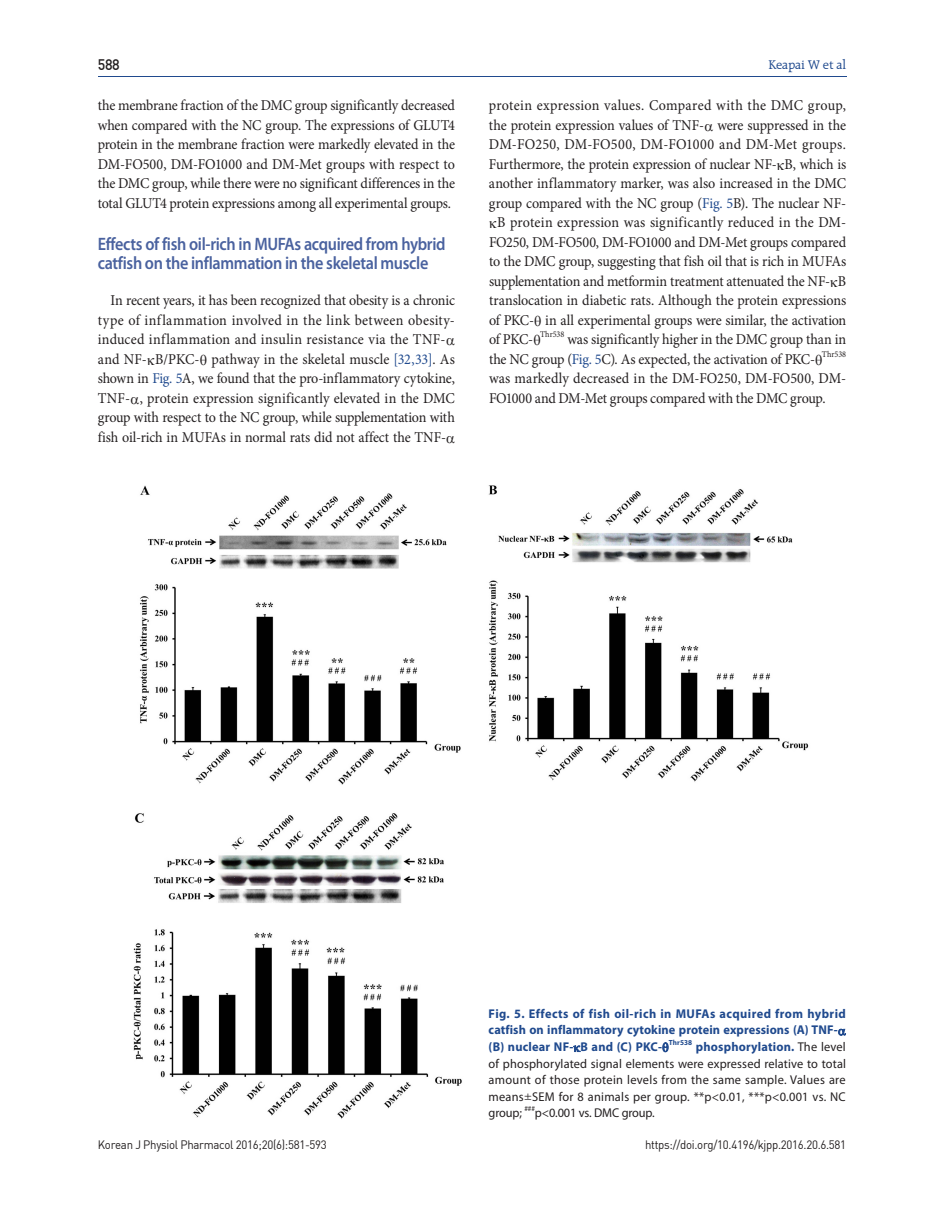
<style>
.page{position:relative;width:944px;height:1217px;background:#fff}
.page>*{position:absolute;margin:0;border:0;box-sizing:border-box;transform-origin:0 0}
.t1{font:600 18px/19.5px "Myriad Pro";letter-spacing:-.02em;color:#4a629f;scale:.9 1}
.t2{font:15px/19.5px "Minion Pro";letter-spacing:-.005em;color:#231f20;scale:.94 1}
.t3{font:15px "Minion Pro";letter-spacing:.015em;color:#231f20;scale:.94 1}
.t4{font:15px "Minion Pro";letter-spacing:-.025em;color:#231f20;scale:.94 1}
.t5{font:15px "Dinmed";color:#231f20;scale:.95 1}
.t6{font:13.5px "Raleigh BT";letter-spacing:-.01em;color:#204a8e}
.t7{font:12.75px/16.5px "Myriad Pro";letter-spacing:.02em;color:#231f20;text-align:justify}
.t8{font:700 12.75px/16.5px "Myriad Pro";letter-spacing:.015em;color:#204a8e}
.t9{font:12.75px "Myriad Pro";letter-spacing:-.01em;color:#231f20}
.t10{font:12px "Dinreg";letter-spacing:-.025em;color:#231f20;scale:.95 1}
.t11{font:8.7px "Minion Pro";letter-spacing:-.005em;color:#231f20;scale:.94 1}
.t12{font:700 7.5px "Myriad Pro";letter-spacing:.015em;color:#204a8e}
.t13{font:7.5px "Myriad Pro";color:#231f20}
.s1{color:#204a8e}
.s2{font-weight:700;color:#204a8e}
.s3{font-family:"Optima LT Std"}
</style>
<div class="page">
<hr style="left:98px;top:76px;width:748px;height:1px;background:#204a8e">
<svg style="left:662px;top:1042px;width:7px;height:10px"></svg>
<img style="left:140px;top:485px;width:321px;height:300px">
<img style="left:488px;top:485px;width:321px;height:297px">
<img style="left:133px;top:813px;width:329px;height:305px">
<svg style="left:838px;top:1028px;width:8px;height:8px"></svg>
<svg style="left:573px;top:1045px;width:8px;height:6px"></svg>
<p class="t5" style="left:98px;top:55px;width:25px">588</p>
<p class="t2" style="left:98px;top:96px;width:382px;text-align:justify">the membrane fraction of the DMC group significantly decreased when compared with the NC group. The expressions of GLUT4 protein in the membrane fraction were markedly elevated in the DM-FO500, DM-FO1000 and DM-Met groups with respect to the DMC group, while there were no significant differences in the total GLUT4 protein expressions among all experimental groups.</p>
<p class="t1" style="left:98px;top:233px;width:388px">Effects of fish oil-rich in MUFAs acquired from hybrid catfish on the inflammation in the skeletal muscle</p>
<p class="t2" style="left:98px;top:291px;width:381px;text-indent:13px">In recent years, it has been recognized that obesity is a chronic type of inflammation involved in the link between obesity&shy;induced inflammation and insulin resistance via the TNF&shy;and NF- B/PKC-❑ pathway in the skeletal muscle <span class="s1">[32,33]</span>. As shown in <span class="s1">Fig. 5</span>A, we found that the pro-inflammatory cytokine, TNF- , protein expression significantly elevated in the DMC group with respect to the NC group, while supplementation with fish oil-rich in MUFAs in normal rats did not affect the TNF-</p>
<p class="t6" style="left:768px;top:56px;width:79px">Keapai W et al</p>
<p class="t3" style="left:489px;top:95px;width:381px">protein expression values. Compared with the DMC group,</p>
<p class="t2" style="left:489px;top:115px;width:381px">the protein expression values of TNF- were suppressed in the</p>
<p class="t3" style="left:489px;top:134px;width:381px">DM-FO250, DM-FO500, DM-FO1000 and DM-Met groups.</p>
<p class="t2" style="left:489px;top:154px;width:381px">Furthermore, the protein expression of nuclear NF- B, which is</p>
<p class="t2" style="left:489px;top:174px;width:381px">another inflammatory marker, was also increased in the DMC</p>
<p class="t2" style="left:489px;top:193px;width:381px">group compared with the NC group (<span class="s1">Fig. 5</span>B). The nuclear NF-</p>
<p class="t3" style="left:497px;top:212px;width:373px">B protein expression was significantly reduced in the DM-</p>
<p class="t4" style="left:489px;top:232px;width:382px">FO250, DM-FO500, DM-FO1000 and DM-Met groups compared</p>
<p class="t2" style="left:489px;top:252px;width:381px">to the DMC group, suggesting that fish oil that is rich in MUFAs</p>
<p class="t2" style="left:489px;top:271px;width:381px">supplementation and metformin treatment attenuated the NF- B</p>
<p class="t2" style="left:489px;top:291px;width:381px">translocation in diabetic rats. Although the protein expressions</p>
<p class="t2" style="left:489px;top:310px;width:382px">of PKC-❑ in all experimental groups were similar, the activation</p>
<p class="t2" style="left:489px;top:330px;width:57px">of PKC-❑</p>
<p class="t11" style="left:540px;top:329px;width:27px">Thr538</p>
<p class="t2" style="left:489px;top:330px;width:381px;text-indent:78px">was significantly higher in the DMC group than in the NC group (<span class="s1">Fig. 5</span>C). As expected, the activation of PKC-❑</p>
<p class="t11" style="left:822px;top:348px;width:27px">Thr538</p>
<p class="t2" style="left:489px;top:369px;width:381px">was markedly decreased in the DM-FO250, DM-FO500, DM-<br>FO1000 and DM-Met groups compared with the DMC group.</p>
<p class="t8" style="left:489px;top:1004px;width:359px">Fig. 5. Effects of fish oil-rich in MUFAs acquired from hybrid catfish on inflammatory cytokine protein expressions (A) TNF-(B) nuclear NF- B and (C) PKC-❑</p>
<p class="t12" style="left:669px;top:1037px;width:25px">Thr538</p>
<p class="t7" style="left:489px;top:1037px;width:359px;text-indent:207px"><span class="s2">phosphorylation.</span> The level of phosphorylated signal elements were expressed relative to total amount of those protein levels from the same sample. Values are means<span class="s3">±</span>SEM for 8 animals per group. **p&lt;0.01, ***p&lt;0.001 vs. NC group;</p>
<p class="t13" style="left:524px;top:1103px;width:12px">###</p>
<p class="t9" style="left:535px;top:1104px;width:121px">p&lt;0.001 vs. DMC group.</p>
<p class="t10" style="left:98px;top:1136px;width:243px">Korean J Physiol Pharmacol 2016;20(6):581-593</p>
<p class="t10" style="left:645px;top:1136px;width:213px">https://doi.org/10.4196/kjpp.2016.20.6.581</p>
</div>
